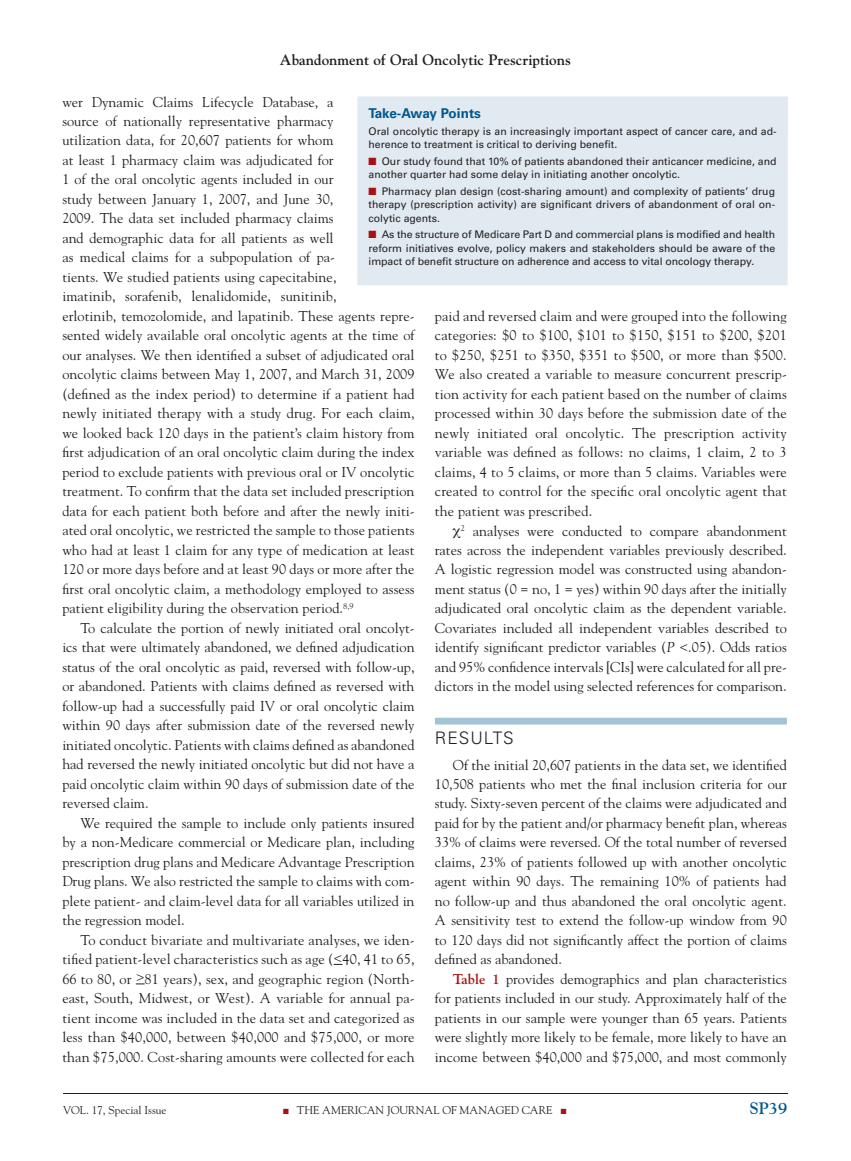
<style>
.page{position:relative;width:851px;height:1161px;background:#fff}
.page>*{position:absolute;margin:0;border:0;box-sizing:border-box;transform-origin:0 0}
.t1{font:300 17.25px "Univers";letter-spacing:.055em;color:#231f20}
.t2{font:700 16.5px "Goudy";color:#00588f}
.t3{font:700 15px "Goudy";color:#231f20}
.t4{font:14.25px/19.5px "Goudy";letter-spacing:.005em;color:#231f20;text-align:justify}
.t5{font:700 13.5px "Univers";letter-spacing:-.02em;color:#00588f}
.t6{font:11.25px "Goudy";color:#231f20}
.t7{font:10.5px/13.5px "Univers";color:#231f20}
.s1{color:#a61216}
.s2{font-style:italic}
.s3{font-weight:700;color:#a61216}
</style>
<div class="page">
<hr style="left:63px;top:1093px;width:725px;height:1px;background:#231f20">
<div style="left:435px;top:718px;width:351px;height:6px;background:#a1c3d3"></div>
<div style="left:357px;top:96px;width:431px;height:189px;background:#e0eaf0"></div>
<p class="t3" style="left:280px;top:51px;width:292px">Abandonment of Oral Oncolytic Prescriptions</p>
<p class="t4" style="left:62px;top:92px;width:354px;text-align:left">wer Dynamic Claims Lifecycle Database, a<br>source of nationally representative pharmacy<br>utilization data, for 20,607 patients for whom<br>at least 1 pharmacy claim was adjudicated for<br>1 of the oral oncolytic agents included in our<br>study between January 1, 2007, and June 30,<br>2009. The data set included pharmacy claims<br>and demographic data for all patients as well<br>as medical claims for a subpopulation of pa-<br>tients. We studied patients using capecitabine,<br>imatinib, sorafenib, lenalidomide, sunitinib,<br>erlotinib, temozolomide, and lapatinib. These agents repre&shy;sented widely available oral oncolytic agents at the time of our analyses. We then identified a subset of adjudicated oral oncolytic claims between May 1, 2007, and March 31, 2009 (defined as the index period) to determine if a patient had newly initiated therapy with a study drug. For each claim, we looked back 120 days in the patient’s claim history from first adjudication of an oral oncolytic claim during the index period to exclude patients with previous oral or IV oncolytic treatment. To confirm that the data set included prescription data for each patient both before and after the newly initi&shy;ated oral oncolytic, we restricted the sample to those patients who had at least 1 claim for any type of medication at least 120 or more days before and at least 90 days or more after the first oral oncolytic claim, a methodology employed to assess patient eligibility during the observation period.<sup>8,9</sup></p>
<p class="t4" style="left:62px;top:618px;width:354px;text-indent:18px">To calculate the portion of newly initiated oral oncolyt&shy;ics that were ultimately abandoned, we defined adjudication status of the oral oncolytic as paid, reversed with follow-up, or abandoned. Patients with claims defined as reversed with follow-up had a successfully paid IV or oral oncolytic claim within 90 days after submission date of the reversed newly initiated oncolytic. Patients with claims defined as abandoned had reversed the newly initiated oncolytic but did not have a paid oncolytic claim within 90 days of submission date of the reversed claim.</p>
<p class="t4" style="left:62px;top:813px;width:354px;text-indent:18px">We required the sample to include only patients insured by a non-Medicare commercial or Medicare plan, including prescription drug plans and Medicare Advantage Prescription Drug plans. We also restricted the sample to claims with com&shy;plete patient- and claim-level data for all variables utilized in the regression model.</p>
<p class="t4" style="left:62px;top:930px;width:354px;text-indent:18px">To conduct bivariate and multivariate analyses, we iden&shy;tified patient-level characteristics such as age (&lt;40, 41 to 65, 66 to 80, or &gt;81 years), sex, and geographic region (North&shy;east, South, Midwest, or West). A variable for annual pa&shy;tient income was included in the data set and categorized as less than $40,000, between $40,000 and $75,000, or more than $75,000. Cost-sharing amounts were collected for each</p>
<p class="t5" style="left:368px;top:106px;width:114px">Take-Away Points</p>
<p class="t7" style="left:368px;top:124px;width:410px">Oral oncolytic therapy is an increasingly important aspect of cancer care, and ad&shy;herence to treatment is critical to deriving benefit.</p>
<p class="t7" style="left:368px;top:154px;width:409px"><span class="s1">■</span> Our study found that 10% of patients abandoned their anticancer medicine, and another quarter had some delay in initiating another oncolytic.</p>
<p class="t7" style="left:368px;top:184px;width:408px;text-align:justify"><span class="s1">■</span> Pharmacy plan design (cost-sharing amount) and complexity of patients’ drug therapy (prescription activity) are significant drivers of abandonment of oral on&shy;colytic agents.</p>
<p class="t7" style="left:368px;top:228px;width:408px;text-align:justify"><span class="s1">■</span> As the structure of Medicare Part D and commercial plans is modified and health reform initiatives evolve, policy makers and stakeholders should be aware of the impact of benefit structure on adherence and access to vital oncology therapy.</p>
<p class="t4" style="left:435px;top:306px;width:353px">paid and reversed claim and were grouped into the following categories: $0 to $100, $101 to $150, $151 to $200, $201 to $250, $251 to $350, $351 to $500, or more than $500.<br>We also created a variable to measure concurrent prescrip&shy;tion activity for each patient based on the number of claims processed within 30 days before the submission date of the newly initiated oral oncolytic. The prescription activity variable was defined as follows: no claims, 1 claim, 2 to 3 claims, 4 to 5 claims, or more than 5 claims. Variables were created to control for the specific oral oncolytic agent that the patient was prescribed.</p>
<p class="t4" style="left:435px;top:521px;width:353px;text-indent:26px"><sup>2</sup> analyses were conducted to compare abandonment rates across the independent variables previously described.<br>A logistic regression model was constructed using abandon&shy;ment status (0 = no, 1 = yes) within 90 days after the initially adjudicated oral oncolytic claim as the dependent variable.<br>Covariates included all independent variables described to identify significant predictor variables (<span class="s2">P</span> &lt;.05). Odds ratios and 95% confidence intervals [CIs] were calculated for all pre&shy;dictors in the model using selected references for comparison.</p>
<p class="t1" style="left:435px;top:727px;width:80px">RESULTS</p>
<p class="t4" style="left:435px;top:755px;width:353px;text-indent:18px">Of the initial 20,607 patients in the data set, we identified 10,508 patients who met the final inclusion criteria for our study. Sixty-seven percent of the claims were adjudicated and paid for by the patient and/or pharmacy benefit plan, whereas 33% of claims were reversed. Of the total number of reversed claims, 23% of patients followed up with another oncolytic agent within 90 days. The remaining 10% of patients had no follow-up and thus abandoned the oral oncolytic agent.<br>A sensitivity test to extend the follow-up window from 90 to 120 days did not significantly affect the portion of claims defined as abandoned.</p>
<p class="t4" style="left:435px;top:969px;width:353px;text-indent:18px"><span class="s3">Table 1</span> provides demographics and plan characteristics for patients included in our study. Approximately half of the patients in our sample were younger than 65 years. Patients were slightly more likely to be female, more likely to have an income between $40,000 and $75,000, and most commonly</p>
<p class="t6" style="left:63px;top:1103px;width:105px">VOL. 17, Special Issue</p>
<p class="t6" style="left:283px;top:1103px;width:285px"><span class="s1">■</span> THE AMERICAN JOURNAL OF MANAGED CARE <span class="s1">■</span></p>
<p class="t2" style="left:749px;top:1098px;width:39px">SP39</p>
</div>
